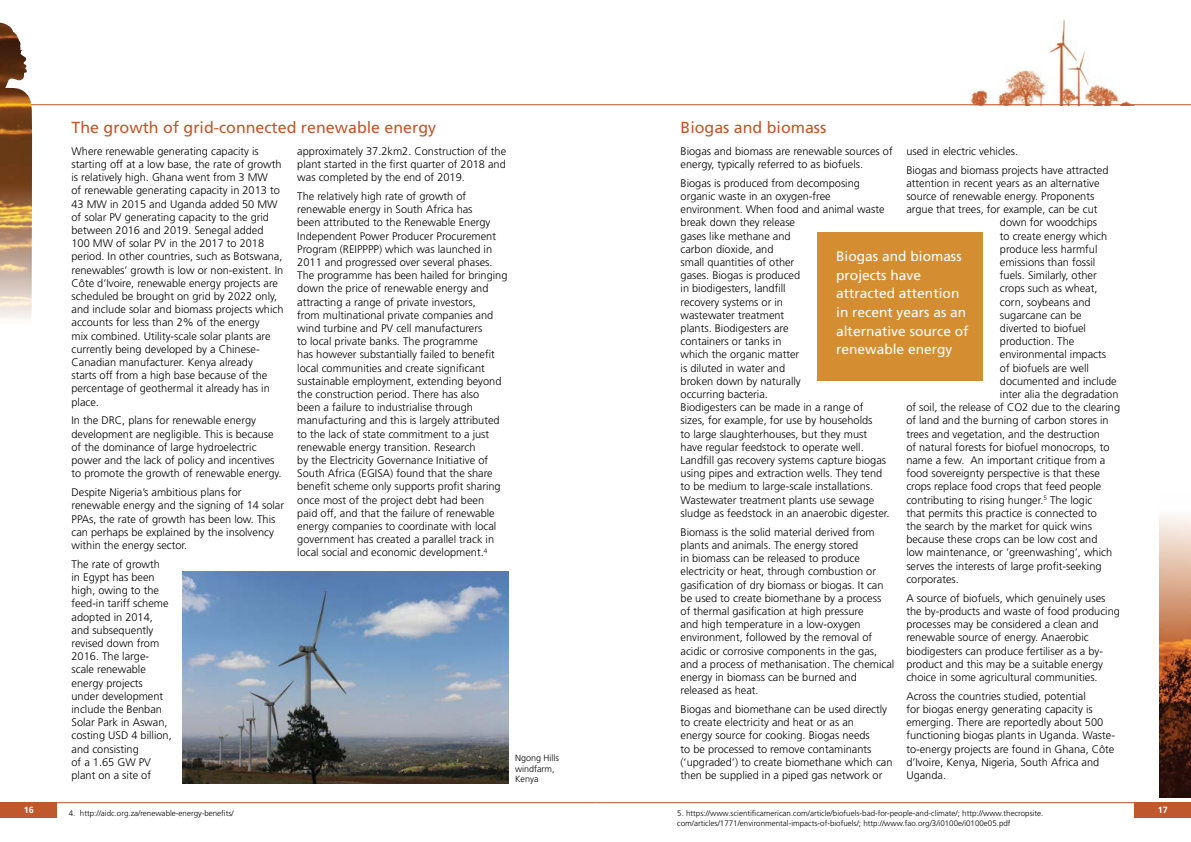
<style>
.page{position:relative;width:1191px;height:842px;background:#fff}
.page>*{position:absolute;margin:0;border:0;box-sizing:border-box;transform-origin:0 0}
.t1{font:16px "Frutiger LT Std";color:#c0582e}
.t2{font:13.8px/18.6px "Frutiger LT Std";color:#fff}
.t3{font:300 11px/13.2px "Frutiger LT Std";color:#000}
.t4{font:300 9px/10.8px "Frutiger LT Std";color:#000}
.t5{font:700 9px "Frutiger LT Std";color:#fff}
.t6{font:300 8px/9.6px "Frutiger LT Std";color:#000}
</style>
<div class="page">
<img style="left:970px;top:19px;width:161px;height:85px">
<hr style="left:0;top:104px;width:1191px;height:1px;background:#c0582e">
<hr style="left:595px;top:802px;width:539px;height:1px;background:#c0582e">
<div style="left:1134px;top:802px;width:57px;height:16px;background:#c0582e"></div>
<img style="left:1159px;top:516px;width:32px;height:281px">
<hr style="left:57px;top:802px;width:538px;height:1px;background:#c0582e">
<div style="left:0;top:802px;width:57px;height:16px;background:#c0582e"></div>
<img style="left:0;top:22px;width:32px;height:298px">
<div style="left:817px;top:232px;width:166px;height:149px;background:#d58d31"></div>
<img style="left:182px;top:571px;width:326px;height:213px">
<h1 class="t1" style="left:72px;top:118px;width:366px">The growth of grid-connected renewable energy</h1>
<h1 class="t1" style="left:680px;top:118px;width:147px">Biogas and biomass</h1>
<p class="t3" style="left:72px;top:145px;width:213px">Where renewable generating capacity is starting off at a low base, the rate of growth is relatively high. Ghana went from 3 MW<br>of renewable generating capacity in 2013 to 43 MW in 2015 and Uganda added 50 MW of solar PV generating capacity to the grid between 2016 and 2019. Senegal added 100 MW of solar PV in the 2017 to 2018 period. In other countries, such as Botswana, renewables’ growth is low or non-existent. In Côte d’Ivoire, renewable energy projects are scheduled be brought on grid by 2022 only, and include solar and biomass projects which accounts for less than 2% of the energy<br>mix combined. Utility-scale solar plants are currently being developed by a Chinese-Canadian manufacturer. Kenya already<br>starts off from a high base because of the percentage of geothermal it already has in place.</p>
<p class="t3" style="left:72px;top:414px;width:211px">In the DRC, plans for renewable energy development are negligible. This is because of the dominance of large hydroelectric power and the lack of policy and incentives to promote the growth of renewable energy.</p>
<p class="t3" style="left:72px;top:486px;width:214px">Despite Nigeria’s ambitious plans for renewable energy and the signing of 14 solar PPAs, the rate of growth has been low. This can perhaps be explained by the insolvency within the energy sector.</p>
<p class="t3" style="left:72px;top:557px;width:102px">The rate of growth<br>in Egypt has been high, owing to the feed-in tariff scheme adopted in 2014, and subsequently revised down from<br>2016. The large&shy;scale renewable energy projects under development include the Benban<br>Solar Park in Aswan, costing USD 4 billion, and consisting<br>of a 1.65 GW PV plant on a site of</p>
<p class="t3" style="left:297px;top:144px;width:210px;text-align:justify">approximately 37.2km2. Construction of the plant started in the first quarter of 2018 and was completed by the end of 2019.</p>
<p class="t3" style="left:297px;top:190px;width:212px">The relatively high rate of growth of renewable energy in South Africa has<br>been attributed to the Renewable Energy Independent Power Producer Procurement Program (REIPPPP) which was launched in 2011 and progressed over several phases.<br>The programme has been hailed for bringing down the price of renewable energy and attracting a range of private investors,<br>from multinational private companies and wind turbine and PV cell manufacturers<br>to local private banks. The programme<br>has however substantially failed to benefit local communities and create significant sustainable employment, extending beyond the construction period. There has also<br>been a failure to industrialise through manufacturing and this is largely attributed to the lack of state commitment to a just renewable energy transition. Research<br>by the Electricity Governance Initiative of South Africa (EGISA) found that the share benefit scheme only supports profit sharing once most of the project debt had been<br>paid off, and that the failure of renewable energy companies to coordinate with local government has created a parallel track in local social and economic development.<sup>4</sup></p>
<p class="t4" style="left:515px;top:752px;width:46px">Ngong Hills windfarm,<br>Kenya</p>
<p class="t3" style="left:680px;top:145px;width:214px">Biogas and biomass are renewable sources of energy, typically referred to as biofuels.</p>
<p class="t3" style="left:680px;top:177px;width:211px">Biogas is produced from decomposing organic waste in an oxygen-free environment. When food and animal waste break down they release<br>gases like methane and<br>carbon dioxide, and<br>small quantities of other<br>gases. Biogas is produced<br>in biodigesters, landfill<br>recovery systems or in<br>wastewater treatment<br>plants. Biodigesters are<br>containers or tanks in<br>which the organic matter<br>is diluted in water and<br>broken down by naturally<br>occurring bacteria.<br>Biodigesters can be made in a range of sizes, for example, for use by households<br>to large slaughterhouses, but they must have regular feedstock to operate well.<br>Landfill gas recovery systems capture biogas using pipes and extraction wells. They tend to be medium to large-scale installations.<br>Wastewater treatment plants use sewage sludge as feedstock in an anaerobic digester.</p>
<p class="t3" style="left:680px;top:525px;width:215px">Biomass is the solid material derived from plants and animals. The energy stored<br>in biomass can be released to produce electricity or heat, through combustion or gasification of dry biomass or biogas. It can be used to create biomethane by a process<br>of thermal gasification at high pressure<br>and high temperature in a low-oxygen environment, followed by the removal of acidic or corrosive components in the gas, and a process of methanisation. The chemical energy in biomass can be burned and released as heat.</p>
<p class="t3" style="left:680px;top:703px;width:213px">Biogas and biomethane can be used directly to create electricity and heat or as an<br>energy source for cooking. Biogas needs<br>to be processed to remove contaminants (‘upgraded’) to create biomethane which can then be supplied in a piped gas network or</p>
<p class="t3" style="left:906px;top:142px;width:204px;line-height:18.9px">used in electric vehicles.<br>Biogas and biomass projects have attracted</p>
<p class="t3" style="left:906px;top:177px;width:195px">attention in recent years as an alternative</p>
<p class="t3" style="left:906px;top:190px;width:189px">source of renewable energy. Proponents</p>
<p class="t3" style="left:906px;top:203px;width:193px">argue that trees, for example, can be cut</p>
<p class="t3" style="left:1000px;top:216px;width:99px">down for woodchips</p>
<p class="t3" style="left:1000px;top:229px;width:109px">to create energy which</p>
<p class="t3" style="left:1000px;top:243px;width:99px">produce less harmful</p>
<p class="t3" style="left:1000px;top:256px;width:97px">emissions than fossil</p>
<p class="t3" style="left:1000px;top:269px;width:98px">fuels. Similarly, other</p>
<p class="t3" style="left:1000px;top:282px;width:99px">crops such as wheat,</p>
<p class="t3" style="left:1000px;top:295px;width:92px">corn, soybeans and</p>
<p class="t3" style="left:1000px;top:309px;width:83px">sugarcane can be</p>
<p class="t3" style="left:1000px;top:322px;width:88px">diverted to biofuel</p>
<p class="t3" style="left:1000px;top:335px;width:76px">production. The</p>
<p class="t3" style="left:1000px;top:348px;width:108px">environmental impacts</p>
<p class="t3" style="left:1000px;top:361px;width:91px">of biofuels are well</p>
<p class="t3" style="left:1000px;top:375px;width:118px">documented and include</p>
<p class="t3" style="left:1000px;top:388px;width:120px">inter alia the degradation</p>
<p class="t3" style="left:906px;top:401px;width:215px">of soil, the release of CO2 due to the clearing</p>
<p class="t3" style="left:906px;top:414px;width:204px">of land and the burning of carbon stores in</p>
<p class="t3" style="left:906px;top:427px;width:195px">trees and vegetation, and the destruction</p>
<p class="t3" style="left:906px;top:441px;width:205px">of natural forests for biofuel monocrops, to</p>
<p class="t3" style="left:906px;top:454px;width:201px">name a few. An important critique from a</p>
<p class="t3" style="left:906px;top:467px;width:195px">food sovereignty perspective is that these</p>
<p class="t3" style="left:906px;top:480px;width:196px">crops replace food crops that feed people</p>
<p class="t3" style="left:906px;top:493px;width:187px">contributing to rising hunger.<sup>5</sup> The logic</p>
<p class="t3" style="left:906px;top:507px;width:192px">that permits this practice is connected to</p>
<p class="t3" style="left:906px;top:520px;width:187px">the search by the market for quick wins</p>
<p class="t3" style="left:906px;top:533px;width:193px">because these crops can be low cost and</p>
<p class="t3" style="left:906px;top:546px;width:207px">low maintenance, or ‘greenwashing’, which</p>
<p class="t3" style="left:906px;top:559px;width:197px">serves the interests of large profit-seeking</p>
<p class="t3" style="left:906px;top:573px;width:54px">corporates.</p>
<p class="t3" style="left:906px;top:591px;width:215px">A source of biofuels, which genuinely uses the by-products and waste of food producing processes may be considered a clean and renewable source of energy. Anaerobic biodigesters can produce fertiliser as a by&shy;product and this may be a suitable energy choice in some agricultural communities.</p>
<p class="t3" style="left:906px;top:690px;width:210px">Across the countries studied, potential<br>for biogas energy generating capacity is emerging. There are reportedly about 500 functioning biogas plants in Uganda. Waste&shy;to-energy projects are found in Ghana, Côte d’Ivoire, Kenya, Nigeria, South Africa and Uganda.</p>
<p class="t2" style="left:836px;top:247px;width:134px">Biogas and biomass projects have attracted attention in recent years as an alternative source of renewable energy</p>
<p class="t5" style="left:24px;top:804px;width:12px">16</p>
<p class="t5" style="left:1157px;top:804px;width:12px">17</p>
<p class="t6" style="left:69px;top:808px;width:166px">4. http://aidc.org.za/renewable-energy-benefits/</p>
<p class="t6" style="left:677px;top:808px;width:368px">5. https://www.scientificamerican.com/article/biofuels-bad-for-people-and-climate/; http://www.thecropsite. com/articles/1771/environmental-impacts-of-biofuels/; http://www.fao.org/3/i0100e/i0100e05.pdf</p>
</div>
